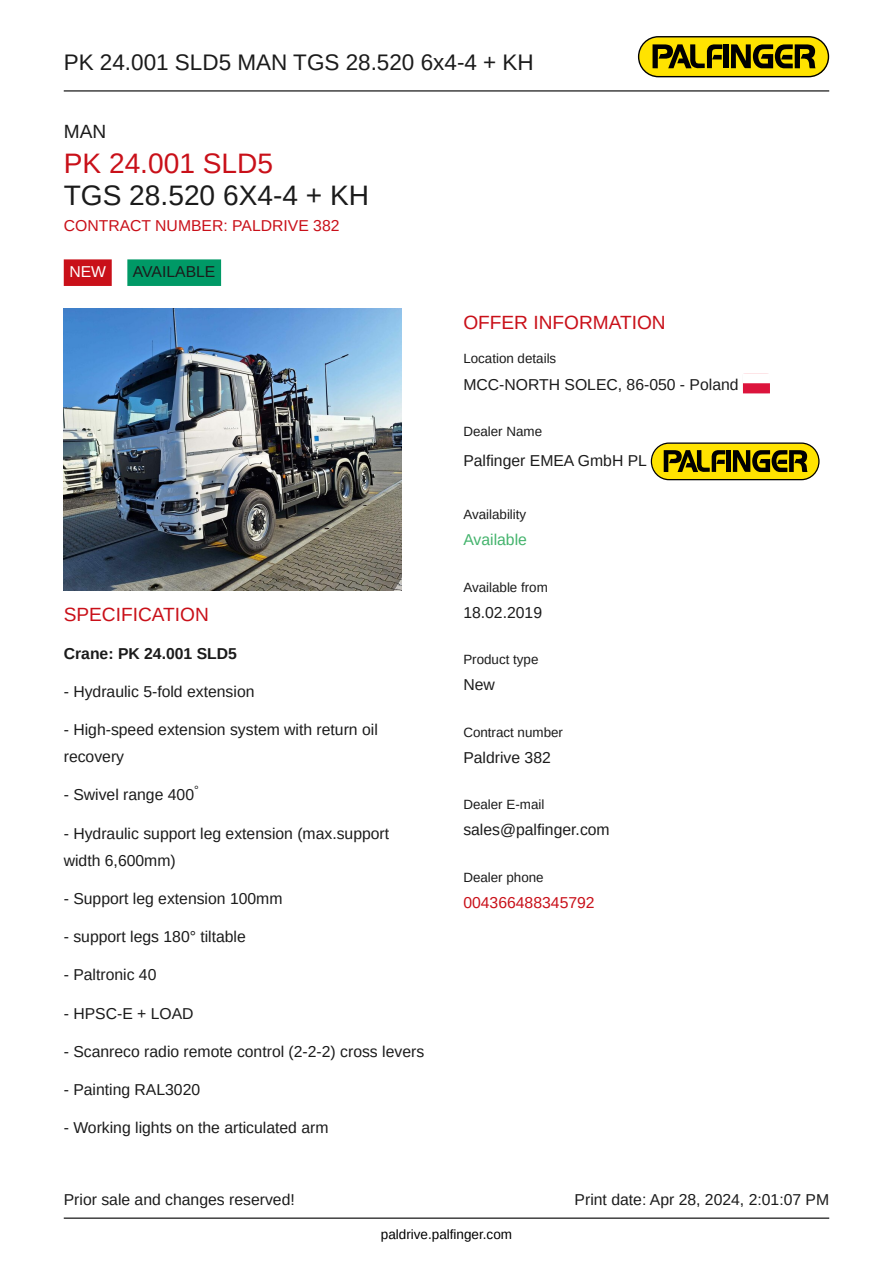
<style>
.page{position:relative;width:893px;height:1263px;background:#fff}
.page>*{position:absolute;margin:0;border:0;box-sizing:border-box;transform-origin:0 0}
.t1{font:28.2px "Arimo";color:#1b1b1b}
.t2{font:28.2px "Arimo";color:#c91019}
.t3{font:22.5px "Arimo";color:#1b1b1b}
.t4{font:19.2px "Arimo";color:#c91019}
.t5{font:19.2px "Arimo";color:#1b1b1b}
.t6{font:15.75px/27px "Arimo";color:#1b1b1b}
.t7{font:15.75px "Arimo";color:#c91019}
.t8{font:15.75px "Arimo";color:#43b36c}
.t9{font:15.75px "Arimo";color:#fff}
.t10{font:13.5px "Arimo";color:#000}
.t11{font:13.35px "Arimo";color:#1b1b1b}
.t12{font:11.85px "Arimo";color:#1b1b1b}
</style>
<div class="page">
<hr style="left:64px;top:90px;width:765px;height:1px;background:#000">
<hr style="left:64px;top:1217px;width:765px;height:2px;background:#000">
<svg style="left:638px;top:36px;width:191px;height:41px;background:#a3930b"></svg>
<div style="left:64px;top:259px;width:48px;height:27px;background:#c91019"></div>
<div style="left:127px;top:259px;width:94px;height:27px;background:#096"></div>
<img style="left:64px;top:309px;width:337px;height:281px">
<div style="left:743px;top:383px;width:27px;height:10px;background:#dc143c"></div>
<svg style="left:651px;top:442px;width:168px;height:38px;background:#a4940e"></svg>
<h2 class="t3" style="left:64px;top:53px;width:472px">PK 24.001 SLD5 MAN TGS 28.520 6x4-4 + KH</h2>
<p class="t5" style="left:64px;top:124px;width:44px">MAN</p>
<h1 class="t2" style="left:64px;top:152px;width:211px">PK 24.001 SLD5</h1>
<h1 class="t1" style="left:64px;top:185px;width:307px">TGS 28.520 6X4-4 + KH</h1>
<p class="t7" style="left:64px;top:220px;width:277px">CONTRACT NUMBER: PALDRIVE 382</p>
<p class="t9" style="left:69px;top:266px;width:38px">NEW</p>
<p class="t6" style="left:133px;top:259px;width:84px">AVAILABLE</p>
<p class="t4" style="left:64px;top:607px;width:147px">SPECIFICATION</p>
<p class="t6" style="left:64px;top:641px;width:175px">Crane: PK 24.001 SLD5</p>
<p class="t6" style="left:64px;top:679px;width:192px">- Hydraulic 5-fold extension</p>
<p class="t6" style="left:64px;top:717px;width:316px">- High-speed extension system with return oil recovery</p>
<p class="t6" style="left:64px;top:783px;width:132px">- Swivel range 400</p>
<p class="t6" style="left:64px;top:821px;width:327px">- Hydraulic support leg extension (max.support width 6,600mm)</p>
<p class="t6" style="left:64px;top:886px;width:220px">- Support leg extension 100mm</p>
<p class="t6" style="left:64px;top:924px;width:184px">- support legs 180° tiltable</p>
<p class="t6" style="left:64px;top:963px;width:94px">- Paltronic 40</p>
<p class="t6" style="left:64px;top:1001px;width:131px">- HPSC-E + LOAD</p>
<p class="t6" style="left:64px;top:1039px;width:362px">- Scanreco radio remote control (2-2-2) cross levers</p>
<p class="t6" style="left:64px;top:1077px;width:138px">- Painting RAL3020</p>
<p class="t6" style="left:64px;top:1116px;width:266px">- Working lights on the articulated arm</p>
<p class="t12" style="left:194px;top:786px;width:6px">°</p>
<p class="t4" style="left:463px;top:315px;width:204px">OFFER INFORMATION</p>
<p class="t11" style="left:463px;top:353px;width:94px">Location details</p>
<p class="t6" style="left:463px;top:373px;width:277px">MCC-NORTH SOLEC, 86-050 - Poland</p>
<p class="t11" style="left:463px;top:426px;width:80px">Dealer Name</p>
<p class="t6" style="left:463px;top:448px;width:185px">Palfinger EMEA GmbH PL</p>
<p class="t11" style="left:463px;top:510px;width:64px">Availability</p>
<p class="t8" style="left:463px;top:534px;width:65px">Available</p>
<p class="t11" style="left:463px;top:582px;width:86px">Available from</p>
<p class="t6" style="left:463px;top:600px;width:80px">18.02.2019</p>
<p class="t11" style="left:463px;top:655px;width:77px">Product type</p>
<p class="t6" style="left:463px;top:673px;width:33px">New</p>
<p class="t11" style="left:463px;top:727px;width:101px">Contract number</p>
<p class="t6" style="left:463px;top:745px;width:89px">Paldrive 382</p>
<p class="t11" style="left:463px;top:799px;width:83px">Dealer E-mail</p>
<p class="t6" style="left:463px;top:817px;width:148px">sales@palfinger.com</p>
<p class="t11" style="left:463px;top:872px;width:82px">Dealer phone</p>
<p class="t7" style="left:463px;top:896px;width:133px">004366488345792</p>
<p class="t6" style="left:64px;top:1188px;width:233px">Prior sale and changes reserved!</p>
<p class="t6" style="left:575px;top:1188px;width:256px">Print date: Apr 28, 2024, 2:01:07 PM</p>
<p class="t10" style="left:381px;top:1229px;width:133px">paldrive.palfinger.com</p>
</div>
